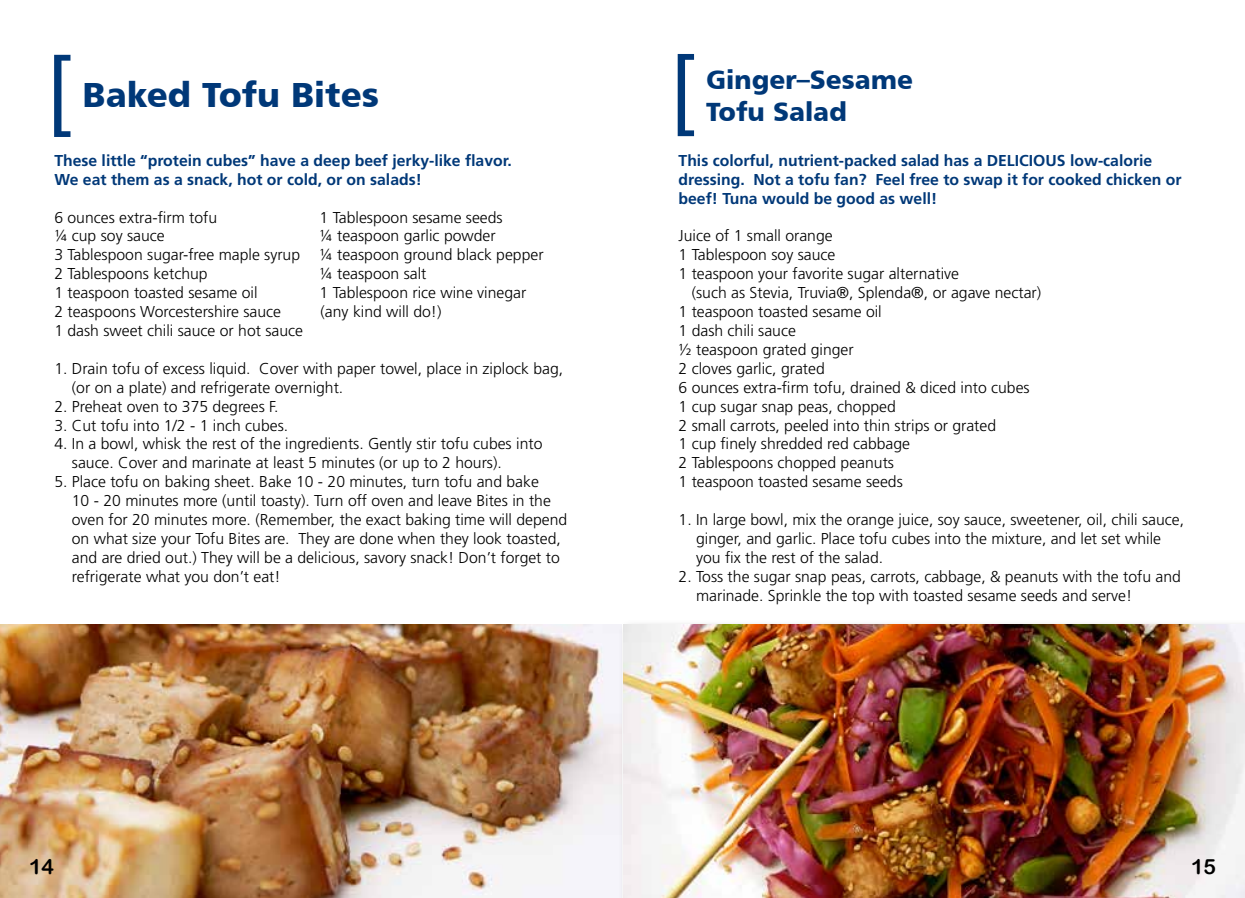
<style>
.page{position:relative;width:1245px;height:898px;background:#fff}
.page>*{position:absolute;margin:0;border:0;box-sizing:border-box;transform-origin:0 0}
.t1{font:92.75px "Humanist 777 BT Roman B";color:#003878}
.t2{font:34.82px "Humanist 777 BT Black B";color:#003878}
.t3{font:26.43px "Humanist 777 BT Black B";color:#003878}
.t4{font:21px "Arial Rounded MT Bold";color:#000}
.t5{font:300 15.75px/18.9px "Frutiger LT Std";color:#000}
.t6{font:700 15.75px/18.9px "Frutiger LT Std";color:#003878}
</style>
<div class="page">
<img style="left:0;top:625px;width:617px;height:273px">
<div style="left:617px;top:619px;width:627px;height:279px;background:#000;opacity:.23"></div>
<img style="left:623px;top:625px;width:621px;height:273px">
<h1 class="t1" style="left:46px;top:35px;width:32px">[</h1>
<h1 class="t1" style="left:669px;top:34px;width:32px">[</h1>
<h2 class="t2" style="left:83px;top:73px;width:298px">Baked Tofu Bites</h2>
<h3 class="t3" style="left:706px;top:63px;width:208px">Ginger–Sesame</h3>
<h3 class="t3" style="left:706px;top:95px;width:143px">Tofu Salad</h3>
<p class="t6" style="left:54px;top:151px;width:459px">These little “protein cubes” have a deep beef jerky-like flavor.<br>We eat them as a snack, hot or cold, or on salads!</p>
<p class="t5" style="left:54px;top:208px;width:164px">6 ounces extra-firm tofu</p>
<p class="t5" style="left:319px;top:208px;width:184px">1 Tablespoon sesame seeds</p>
<p class="t5" style="left:54px;top:227px;width:112px">¼ cup soy sauce</p>
<p class="t5" style="left:54px;top:227px;width:490px;text-indent:265px">¼ teaspoon garlic powder<br>3 Tablespoon sugar-free maple syrup ¼ teaspoon ground black pepper<br>2 Tablespoons ketchup</p>
<p class="t5" style="left:319px;top:265px;width:108px">¼ teaspoon salt</p>
<p class="t5" style="left:54px;top:283px;width:205px">1 teaspoon toasted sesame oil</p>
<p class="t5" style="left:319px;top:283px;width:208px">1 Tablespoon rice wine vinegar</p>
<p class="t5" style="left:54px;top:302px;width:228px">2 teaspoons Worcestershire sauce</p>
<p class="t5" style="left:320px;top:302px;width:122px">(any kind will do!)</p>
<p class="t5" style="left:54px;top:321px;width:250px">1 dash sweet chili sauce or hot sauce</p>
<p class="t5" style="left:72px;top:359px;width:492px;text-indent:-18px">1. Drain tofu of excess liquid. Cover with paper towel, place in ziplock bag, (or on a plate) and refrigerate overnight.</p>
<p class="t5" style="left:54px;top:397px;width:226px">2. Preheat oven to 375 degrees F.</p>
<p class="t5" style="left:54px;top:416px;width:235px">3. Cut tofu into 1/2 - 1 inch cubes.</p>
<p class="t5" style="left:72px;top:435px;width:472px;text-indent:-18px">4. In a bowl, whisk the rest of the ingredients. Gently stir tofu cubes into sauce. Cover and marinate at least 5 minutes (or up to 2 hours).</p>
<p class="t5" style="left:72px;top:472px;width:497px;text-indent:-17px">5. Place tofu on baking sheet. Bake 10 - 20 minutes, turn tofu and bake<br>10 - 20 minutes more (until toasty). Turn off oven and leave Bites in the oven for 20 minutes more. (Remember, the exact baking time will depend on what size your Tofu Bites are. They are done when they look toasted, and are dried out.) They will be a delicious, savory snack! Don’t forget to refrigerate what you don’t eat!</p>
<p class="t6" style="left:678px;top:151px;width:504px">This colorful, nutrient-packed salad has a DELICIOUS low-calorie dressing. Not a tofu fan? Feel free to swap it for cooked chicken or beef! Tuna would be good as well!</p>
<p class="t5" style="left:678px;top:227px;width:156px">Juice of 1 small orange</p>
<p class="t5" style="left:678px;top:246px;width:158px">1 Tablespoon soy sauce</p>
<p class="t5" style="left:678px;top:265px;width:282px">1 teaspoon your favorite sugar alternative</p>
<p class="t5" style="left:691px;top:283px;width:351px">(such as Stevia, Truvia®, Splenda®, or agave nectar)</p>
<p class="t5" style="left:678px;top:302px;width:205px">1 teaspoon toasted sesame oil</p>
<p class="t5" style="left:678px;top:321px;width:119px">1 dash chili sauce</p>
<p class="t5" style="left:678px;top:340px;width:177px">½ teaspoon grated ginger</p>
<p class="t5" style="left:678px;top:359px;width:148px">2 cloves garlic, grated</p>
<p class="t5" style="left:678px;top:378px;width:352px">6 ounces extra-firm tofu, drained &amp; diced into cubes</p>
<p class="t5" style="left:678px;top:397px;width:219px">1 cup sugar snap peas, chopped</p>
<p class="t5" style="left:678px;top:416px;width:319px">2 small carrots, peeled into thin strips or grated</p>
<p class="t5" style="left:678px;top:435px;width:233px">1 cup finely shredded red cabbage</p>
<p class="t5" style="left:678px;top:454px;width:217px">2 Tablespoons chopped peanuts</p>
<p class="t5" style="left:678px;top:472px;width:226px">1 teaspoon toasted sesame seeds</p>
<p class="t5" style="left:696px;top:510px;width:489px;text-indent:-18px">1. In large bowl, mix the orange juice, soy sauce, sweetener, oil, chili sauce, ginger, and garlic. Place tofu cubes into the mixture, and let set while you fix the rest of the salad.</p>
<p class="t5" style="left:696px;top:567px;width:486px;text-indent:-18px">2. Toss the sugar snap peas, carrots, cabbage, &amp; peanuts with the tofu and marinade. Sprinkle the top with toasted sesame seeds and serve!</p>
<h3 class="t4" style="left:29px;top:854px;width:26px">14</h3>
<h3 class="t4" style="left:1190px;top:854px;width:26px">15</h3>
</div>
